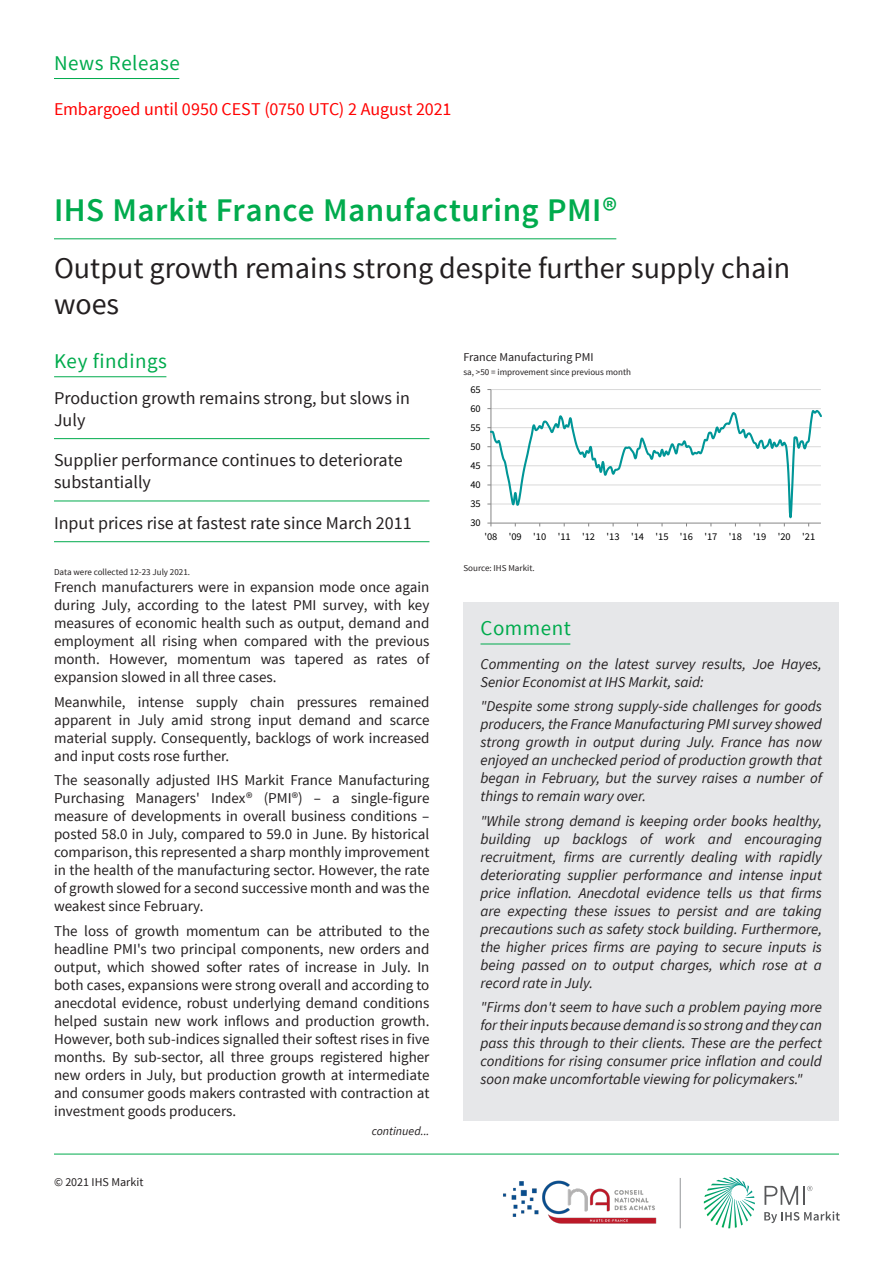
<style>
.page{position:relative;width:893px;height:1263px;background:#fff}
.page>*{position:absolute;margin:0;border:0;box-sizing:border-box;transform-origin:0 0}
.t1{font:600 33px "Source Sans Pro";letter-spacing:.015em;color:#00ab4d}
.t2{font:30px/36px "Source Sans Pro";color:#231f20}
.Section_header{font:21px "Source Sans Pro";letter-spacing:.025em;color:#00ab4d}
.Key_findings{font:18px/21.6px "Source Sans Pro";color:#231f20}
.t3{font:18px "Source Sans Pro";letter-spacing:-.005em;color:#f00}
.Body_copy_2{font:15px/18px "Source Sans Pro";color:#231f20;text-align:justify}
.Comment{font:italic 15px/18px "Source Sans Pro";color:#231f20;text-align:justify}
.Chart_title{font:12px "Source Sans Pro";color:#231f20}
.Body_copy{font:italic 12px "Source Sans Pro";color:#231f20}
.t4{font:10.35px "Source Sans Pro";letter-spacing:-.005em;color:#000}
.Axis_title{font:9px "Source Sans Pro";color:#231f20}
.Boiler{font:9px "Source Sans Pro";color:#231f20}
</style>
<div class="page">
<svg style="left:704px;top:1177px;width:51px;height:51px"></svg>
<svg style="left:764px;top:1211px;width:76px;height:12px"></svg>
<svg style="left:764px;top:1186px;width:48px;height:19px"></svg>
<hr style="left:54px;top:1154px;width:785px;height:1px;background:#00ab4d">
<img style="left:503px;top:1178px;width:178px;height:51px">
<hr style="left:491px;top:389px;width:330px;height:1px;background:#d9d9d9">
<hr style="left:491px;top:390px;width:1px;height:133px;background:#868686">
<svg style="left:487px;top:407px;width:335px;height:119px"></svg>
<hr style="left:54px;top:376px;width:112px;height:1px;background:#00ab4d">
<hr style="left:54px;top:78px;width:125px;height:1px;background:#00ab4d">
<hr style="left:54px;top:238px;width:562px;height:1px;background:#00ab4d">
<hr style="left:54px;top:438px;width:375px;height:1px;background:#00ab4d">
<hr style="left:54px;top:501px;width:375px;height:1px;background:#00ab4d">
<hr style="left:54px;top:541px;width:375px;height:1px;background:#00ab4d">
<div style="left:463px;top:602px;width:376px;height:56px;background:#e6e7e9"></div>
<hr style="left:480px;top:644px;width:90px;height:1px;background:#00ab4d">
<div style="left:463px;top:658px;width:376px;height:462px;background:#e6e7e9"></div>
<p class="Section_header" style="left:54px;top:50px;width:127px">News Release</p>
<p class="t3" style="left:54px;top:98px;width:399px">Embargoed until 0950 CEST (0750 UTC) 2 August 2021</p>
<p class="t1" style="left:54px;top:190px;width:565px">IHS Markit France Manufacturing PMI®</p>
<p class="t2" style="left:54px;top:250px;width:738px">Output growth remains strong despite further supply chain woes</p>
<p class="Section_header" style="left:54px;top:348px;width:114px">Key findings</p>
<p class="Chart_title" style="left:463px;top:350px;width:132px">France Manufacturing PMI</p>
<p class="Axis_title" style="left:463px;top:366px;width:169px">sa, &gt;50 = improvement since previous month</p>
<p class="Key_findings" style="left:54px;top:387px;width:357px">Production growth remains strong, but slows in<br>July</p>
<p class="Key_findings" style="left:54px;top:450px;width:350px">Supplier performance continues to deteriorate substantially</p>
<p class="Key_findings" style="left:54px;top:512px;width:359px">Input prices rise at fastest rate since March 2011</p>
<p class="Boiler" style="left:54px;top:566px;width:138px">Data were collected 12-23 July 2021.</p>
<p class="Body_copy_2" style="left:54px;top:579px;width:377px">French manufacturers were in expansion mode once again during July, according to the latest PMI survey, with key measures of economic health such as output, demand and employment all rising when compared with the previous month. However, momentum was tapered as rates of expansion slowed in all three cases.</p>
<p class="Body_copy_2" style="left:54px;top:693px;width:377px">Meanwhile, intense supply chain pressures remained apparent in July amid strong input demand and scarce material supply. Consequently, backlogs of work increased and input costs rose further.</p>
<p class="Body_copy_2" style="left:54px;top:771px;width:377px">The seasonally adjusted IHS Markit France Manufacturing Purchasing Managers' Index® (PMI®) – a single-figure measure of developments in overall business conditions – posted 58.0 in July, compared to 59.0 in June. By historical comparison, this represented a sharp monthly improvement in the health of the manufacturing sector. However, the rate of growth slowed for a second successive month and was the weakest since February.</p>
<p class="Body_copy_2" style="left:54px;top:922px;width:377px">The loss of growth momentum can be attributed to the headline PMI's two principal components, new orders and output, which showed softer rates of increase in July. In both cases, expansions were strong overall and according to anecdotal evidence, robust underlying demand conditions helped sustain new work inflows and production growth.<br>However, both sub-indices signalled their softest rises in five months. By sub-sector, all three groups registered higher new orders in July, but production growth at intermediate and consumer goods makers contrasted with contraction at investment goods producers.</p>
<p class="Chart_title" style="left:54px;top:1175px;width:91px">© 2021 IHS Markit</p>
<p class="Body_copy" style="left:372px;top:1123px;width:59px">continued...</p>
<p class="t4" style="left:470px;top:383px;width:12px">65</p>
<p class="t4" style="left:470px;top:402px;width:12px">60</p>
<p class="t4" style="left:470px;top:421px;width:12px">55</p>
<p class="t4" style="left:470px;top:440px;width:12px">50</p>
<p class="t4" style="left:470px;top:459px;width:12px">45</p>
<p class="t4" style="left:470px;top:478px;width:12px">40</p>
<p class="t4" style="left:470px;top:497px;width:12px">35</p>
<p class="t4" style="left:470px;top:516px;width:12px">30</p>
<p class="t4" style="left:484px;top:530px;width:332px">'08 '09 '10 '11 '12 '13 '14 '15 '16 '17 '18 '19 '20 '21</p>
<p class="Axis_title" style="left:463px;top:562px;width:73px">Source: IHS Markit.</p>
<p class="Section_header" style="left:480px;top:615px;width:92px">Comment</p>
<p class="Comment" style="left:480px;top:655px;width:343px">Commenting on the latest survey results, Joe Hayes,<br>Senior Economist at IHS Markit, said:</p>
<p class="Comment" style="left:480px;top:697px;width:343px">"Despite some strong supply-side challenges for goods producers, the France Manufacturing PMI survey showed strong growth in output during July. France has now enjoyed an unchecked period of production growth that began in February, but the survey raises a number of things to remain wary over.</p>
<p class="Comment" style="left:480px;top:812px;width:343px">"While strong demand is keeping order books healthy, building up backlogs of work and encouraging recruitment, firms are currently dealing with rapidly deteriorating supplier performance and intense input price inflation. Anecdotal evidence tells us that firms are expecting these issues to persist and are taking precautions such as safety stock building. Furthermore, the higher prices firms are paying to secure inputs is being passed on to output charges, which rose at a record rate in July.</p>
<p class="Comment" style="left:480px;top:998px;width:343px">"Firms don't seem to have such a problem paying more for their inputs because demand is so strong and they can pass this through to their clients. These are the perfect conditions for rising consumer price inflation and could soon make uncomfortable viewing for policymakers."</p>
</div>
